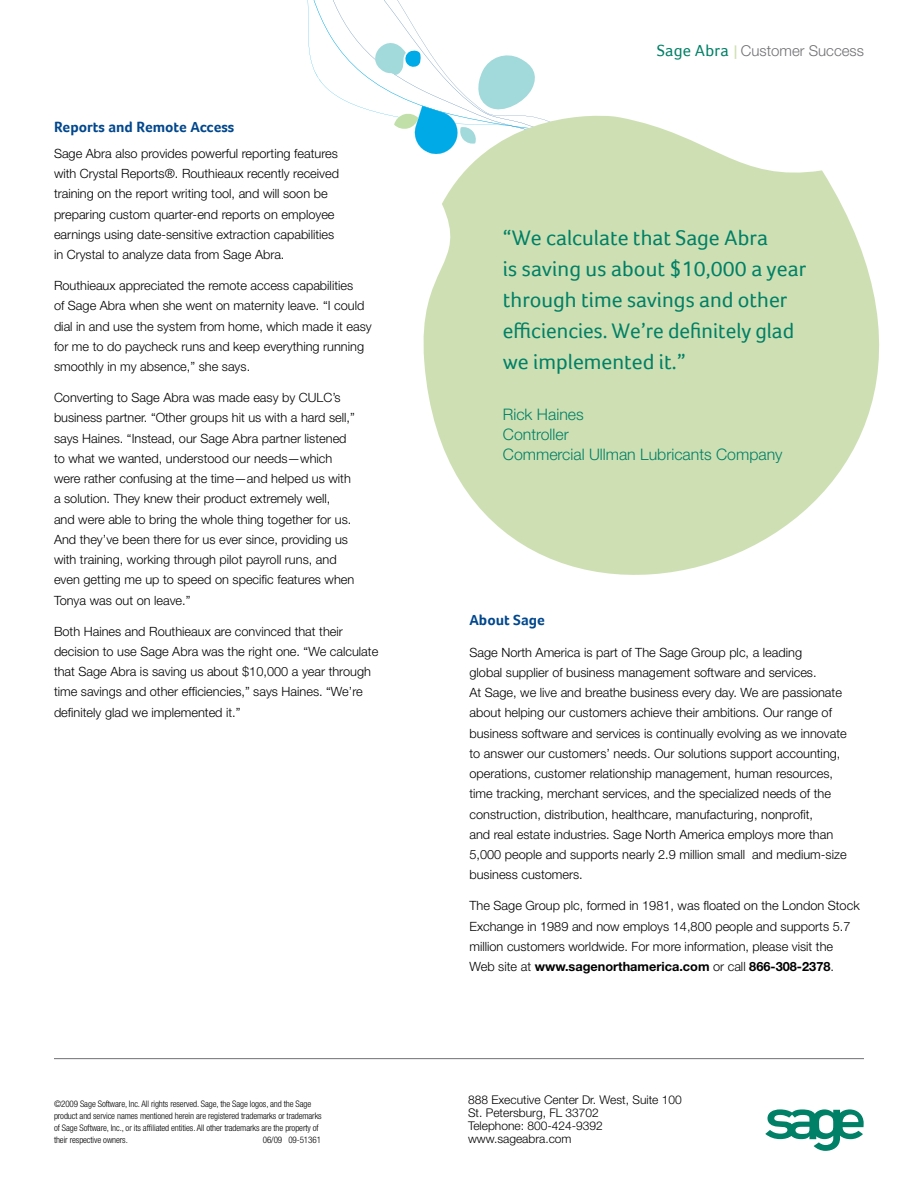
<style>
.page{position:relative;width:918px;height:1188px;background:#fff}
.page>*{position:absolute;margin:0;border:0;box-sizing:border-box;transform-origin:0 0}
.t1{font:21.75px/30.9px "Foco";color:#008066}
.t2{font:300 15.9px/20.1px "Helvetica Neue";color:#008066}
.t3{font:700 15px "Foco";color:#00478d}
.t4{font:300 15px "Helvetica Neue";color:#717074}
.t5{font:300 12.75px/20.2px "Helvetica Neue";color:#000}
.t6{font:300 12px/12.8px "Helvetica Neue";color:#000}
.t7{font:300 condensed 9px/12px "Helvetica Neue";letter-spacing:-.01em;color:#000}
.s1{font-family:"Foco";font-weight:400;font-size:16.5px;color:#008066}
.s2{font-weight:700;font-size:13.5px;color:#cee0b3}
.s3{font-weight:700}
</style>
<div class="page">
<hr style="left:54px;top:1058px;width:810px;height:1px;background:#717074">
<svg style="left:765px;top:1109px;width:99px;height:42px"></svg>
<svg style="left:322px;top:0;width:213px;height:142px"></svg>
<svg style="left:417px;top:113px;width:463px;height:462px;fill:#cee0b3"></svg>
<p class="t3" style="left:54px;top:118px;width:182px">Reports and Remote Access</p>
<p class="t5" style="left:54px;top:143px;width:287px">Sage Abra also provides powerful reporting features with Crystal Reports®. Routhieaux recently received training on the report writing tool, and will soon be preparing custom quarter-end reports on employee earnings using date-sensitive extraction capabilities in Crystal to analyze data from Sage Abra.</p>
<p class="t5" style="left:54px;top:275px;width:319px">Routhieaux appreciated the remote access capabilities<br>of Sage Abra when she went on maternity leave. “I could dial in and use the system from home, which made it easy for me to do paycheck runs and keep everything running smoothly in my absence,” she says.</p>
<p class="t5" style="left:54px;top:387px;width:302px">Converting to Sage Abra was made easy by CULC’s business partner. “Other groups hit us with a hard sell,” says Haines. “Instead, our Sage Abra partner listened to what we wanted, understood our needs—which were rather confusing at the time—and helped us with a solution. They knew their product extremely well,<br>and were able to bring the whole thing together for us.<br>And they’ve been there for us ever since, providing us with training, working through pilot payroll runs, and even getting me up to speed on specific features when Tonya was out on leave.”</p>
<p class="t5" style="left:54px;top:621px;width:326px">Both Haines and Routhieaux are convinced that their decision to use Sage Abra was the right one. “We calculate that Sage Abra is saving us about $10,000 a year through time savings and other efficiencies,” says Haines. “We’re definitely glad we implemented it.”</p>
<p class="t7" style="left:54px;top:1097px;width:269px">©2009 Sage Software, Inc. All rights reserved. Sage, the Sage logos, and the Sage product and service names mentioned herein are registered trademarks or trademarks of Sage Software, Inc., or its affiliated entities. All other trademarks are the property of their respective owners.</p>
<p class="t7" style="left:263px;top:1133px;width:60px">06/09 09-51361</p>
<p class="t4" style="left:657px;top:41px;width:209px"><span class="s1">Sage Abra</span> <span class="s2">|</span> Customer Success</p>
<h1 class="t1" style="left:503px;top:222px;width:305px">“We calculate that Sage Abra<br>is saving us about $10,000 a year through time savings and other efficiencies. We’re definitely glad we implemented it.”</h1>
<p class="t2" style="left:503px;top:404px;width:281px">Rick Haines<br>Controller<br>Commercial Ullman Lubricants Company</p>
<p class="t3" style="left:470px;top:612px;width:77px">About Sage</p>
<p class="t5" style="left:470px;top:642px;width:379px">Sage North America is part of The Sage Group plc, a leading<br>global supplier of business management software and services.<br>At Sage, we live and breathe business every day. We are passionate about helping our customers achieve their ambitions. Our range of business software and services is continually evolving as we innovate to answer our customers’ needs. Our solutions support accounting, operations, customer relationship management, human resources, time tracking, merchant services, and the specialized needs of the construction, distribution, healthcare, manufacturing, nonprofit,<br>and real estate industries. Sage North America employs more than 5,000 people and supports nearly 2.9 million small and medium-size business customers.</p>
<p class="t5" style="left:470px;top:895px;width:392px">The Sage Group plc, formed in 1981, was floated on the London Stock Exchange in 1989 and now employs 14,800 people and supports 5.7 million customers worldwide. For more information, please visit the Web site at <span class="s3">www.sagenorthamerica.com</span> or call <span class="s3">866-308-2378</span>.</p>
<p class="t6" style="left:468px;top:1094px;width:215px">888 Executive Center Dr. West, Suite 100<br>St. Petersburg, FL 33702<br>Telephone: 800-424-9392 www.sageabra.com</p>
</div>
